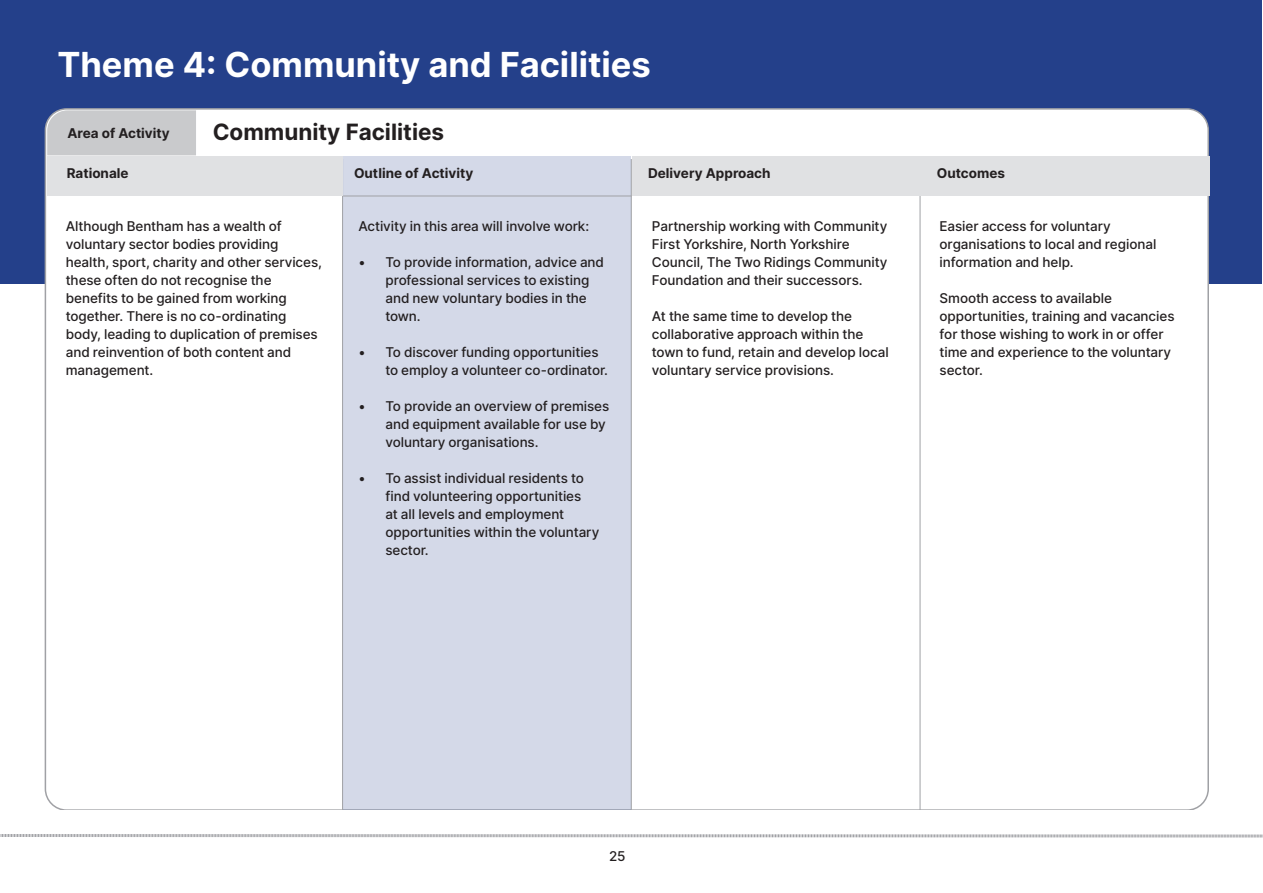
<style>
.page{position:relative;width:1263px;height:893px;background:#fff}
.page>*{position:absolute;margin:0;border:0;box-sizing:border-box;transform-origin:0 0}
.t1{font:700 34.5px "Inter";color:#fff}
.t2{font:700 22.5px "Inter";color:#231f20}
.BM_-_Std_Para{font:500 13.5px/18px "Inter";letter-spacing:-.005em;color:#231f20}
.Side_Titles{font:700 13.5px "Inter";color:#231f20}
</style>
<div class="page">
<svg style="left:0;top:834px;width:1263px;height:4px;background:#cecfd1"></svg>
<div style="left:0;top:0;width:1261px;height:283px;background:#24408a"></div>
<div style="left:45px;top:109px;width:1163px;height:701px;background:#fff;border-radius:21px"></div>
<div style="left:47px;top:110px;width:149px;height:45px;background:#c9cacc"></div>
<hr style="left:342px;top:159px;width:1px;height:657px;background:#a0a1a5">
<hr style="left:631px;top:159px;width:1px;height:657px;background:#a0a1a5">
<hr style="left:920px;top:157px;width:1px;height:659px;background:#a0a1a5">
<div style="left:343px;top:156px;width:288px;height:654px;background:#d4d9e8"></div>
<div style="left:47px;top:156px;width:295px;height:40px;background:#e0e1e3"></div>
<div style="left:632px;top:156px;width:577px;height:40px;background:#e0e1e3"></div>
<hr style="left:343px;top:196px;width:288px;height:1px;background:#a0a1a5">
<div style="left:39px;top:810px;width:1185px;height:11px;background:#fff"></div>
<p class="t1" style="left:57px;top:39px;width:595px">Theme 4: Community and Facilities</p>
<p class="Side_Titles" style="left:67px;top:123px;width:104px">Area of Activity</p>
<p class="t2" style="left:213px;top:115px;width:233px">Community Facilities</p>
<p class="Side_Titles" style="left:67px;top:163px;width:63px">Rationale</p>
<p class="Side_Titles" style="left:354px;top:163px;width:121px">Outline of Activity</p>
<p class="Side_Titles" style="left:648px;top:163px;width:124px">Delivery Approach</p>
<p class="Side_Titles" style="left:937px;top:163px;width:70px">Outcomes</p>
<p class="BM_-_Std_Para" style="left:66px;top:216px;width:258px">Although Bentham has a wealth of voluntary sector bodies providing health, sport, charity and other services, these often do not recognise the benefits to be gained from working together. There is no co-ordinating body, leading to duplication of premises and reinvention of both content and management.</p>
<p class="BM_-_Std_Para" style="left:358px;top:216px;width:232px">Activity in this area will involve work:</p>
<p class="BM_-_Std_Para" style="left:939px;top:216px;width:218px">Easier access for voluntary organisations to local and regional information and help.</p>
<p class="BM_-_Std_Para" style="left:939px;top:288px;width:236px">Smooth access to available opportunities, training and vacancies for those wishing to work in or offer time and experience to the voluntary sector.</p>
<p class="BM_-_Std_Para" style="left:652px;top:216px;width:237px">Partnership working with Community First Yorkshire, North Yorkshire Council, The Two Ridings Community Foundation and their successors.</p>
<p class="BM_-_Std_Para" style="left:652px;top:306px;width:238px">At the same time to develop the collaborative approach within the town to fund, retain and develop local voluntary service provisions.</p>
<p class="BM_-_Std_Para" style="left:385px;top:252px;width:220px;text-indent:-27px">• To provide information, advice and professional services to existing and new voluntary bodies in the town.</p>
<p class="BM_-_Std_Para" style="left:385px;top:342px;width:224px;text-indent:-27px">• To discover funding opportunities to employ a volunteer co-ordinator.</p>
<p class="BM_-_Std_Para" style="left:385px;top:396px;width:225px;text-indent:-27px">• To provide an overview of premises and equipment available for use by voluntary organisations.</p>
<p class="BM_-_Std_Para" style="left:385px;top:468px;width:215px;text-indent:-27px">• To assist individual residents to find volunteering opportunities<br>at all levels and employment opportunities within the voluntary sector.</p>
<p class="BM_-_Std_Para" style="left:609px;top:846px;width:18px">25</p>
</div>
